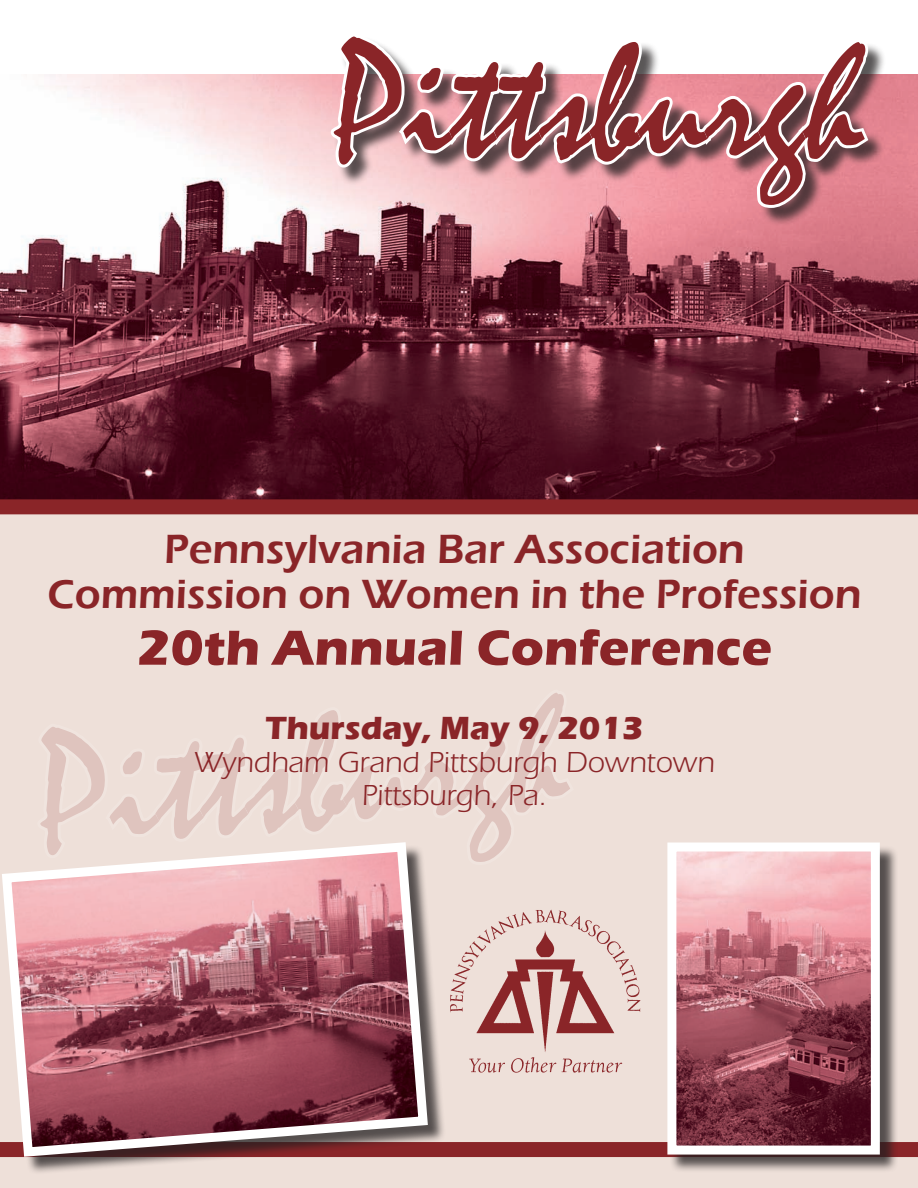
<style>
.page{position:relative;width:918px;height:1188px;background:#fff}
.page>*{position:absolute;margin:0;border:0;box-sizing:border-box;transform-origin:0 0}
.t1{font:165px "Mistral";color:#8a2528}
.t2{font:700 51px "Eras ITC";color:#8a2528}
.t3{font:600 42px/45px "Eras ITC";color:#8a2528;text-align:center}
.t4{font:700 33px "Eras ITC";color:#8a2528}
.t5{font:30px/33px "Itc Eras";color:#8a2528;text-align:center}
</style>
<div class="page">
<div style="left:0;top:514px;width:918px;height:674px;background:#eee0d9"></div>
<img style="left:0;top:74px;width:918px;height:425px">
<div style="left:334px;top:36px;width:552px;height:191px;background:#231f20;opacity:.75"></div>
<svg style="left:327px;top:36px;width:545px;height:176px"></svg>
<div style="left:0;top:499px;width:918px;height:15px;background:#8a2528"></div>
<div style="left:0;top:1142px;width:918px;height:15px;background:#8a2528"></div>
<img style="left:450px;top:916px;width:191px;height:157px">
<div style="left:5px;top:845px;width:441px;height:330px;background:#231f20;opacity:.75"></div>
<svg style="left:2px;top:845px;width:431px;height:317px;background:#a66771"></svg>
<div style="left:670px;top:845px;width:229px;height:328px;background:#231f20;opacity:.75"></div>
<img style="left:677px;top:853px;width:193px;height:292px">
<div style="left:667px;top:843px;width:213px;height:312px;border:9px solid #fff"></div>
<svg style="left:33px;top:842px;width:534px;height:74px"></svg>
<h1 class="t1" style="left:333px;top:4px;width:533px">Pittsburgh</h1>
<p class="t3" style="left:48px;top:527px;width:816px">Pennsylvania Bar Association<br>Commission on Women in the Profession</p>
<p class="t2" style="left:137px;top:618px;width:636px">20th Annual Conference</p>
<h1 class="t1" style="left:28px;top:698px;width:533px;rotate:-5deg">Pittsburgh</h1>
<p class="t4" style="left:265px;top:709px;width:379px">Thursday, May 9, 2013</p>
<p class="t5" style="left:194px;top:746px;width:522px">Wyndham Grand Pittsburgh Downtown<br>Pittsburgh, Pa.</p>
</div>
